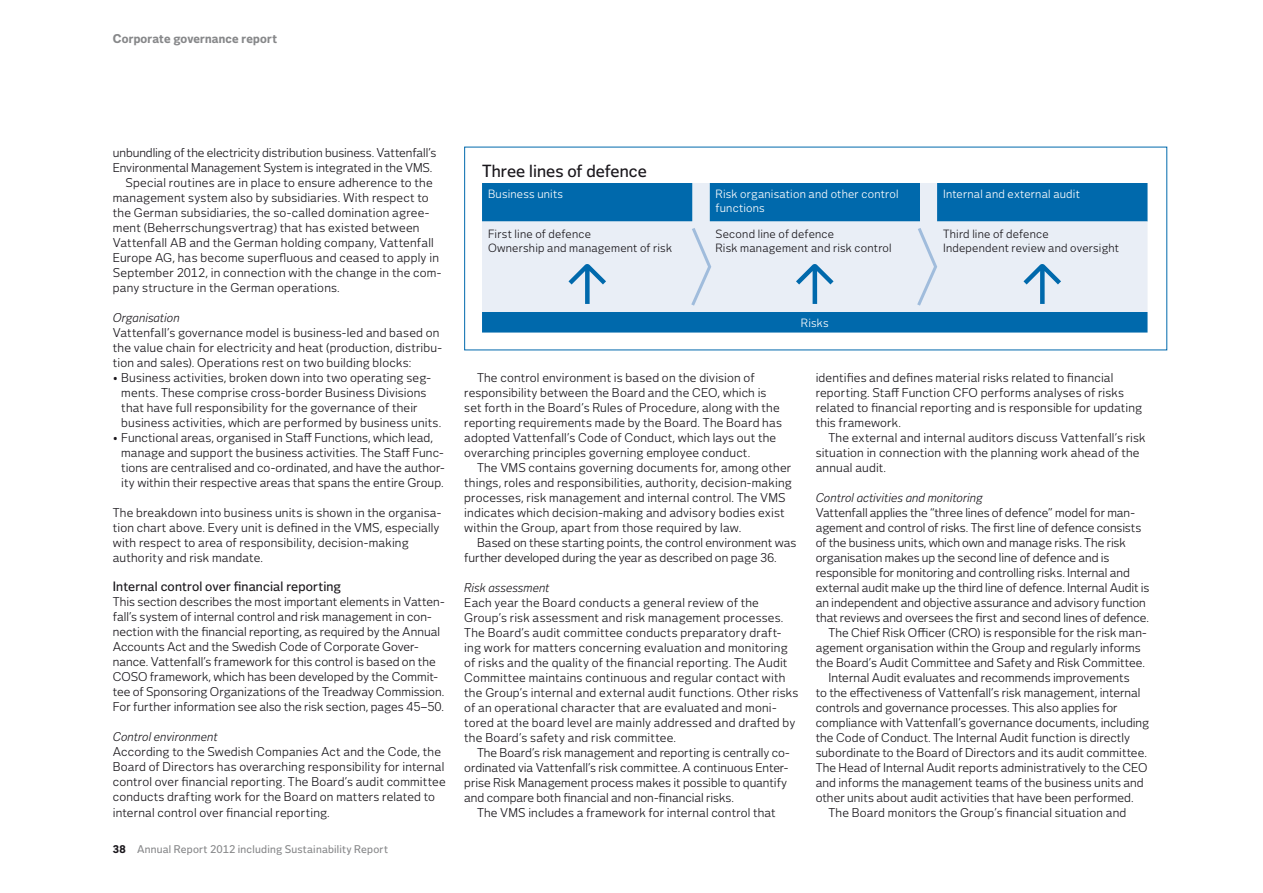
<style>
.page{position:relative;width:1263px;height:893px;background:#fff}
.page>*{position:absolute;margin:0;border:0;box-sizing:border-box;transform-origin:0 0}
.t1{font:500 16.5px "Vattenfall Voice";color:#1a171c}
.t2{font:500 12.75px "Vattenfall Voice";letter-spacing:.01em;color:#1a171c}
.t3{font:12px/15px "Vattenfall Voice";letter-spacing:.005em;color:#1a171c}
.t4{font:italic 12px "Vattenfall Voice";letter-spacing:.005em;color:#1a171c}
.t5{font:800 12px "Vattenfall Voice";letter-spacing:.015em;color:#87888a}
.t6{font:11.25px/14.2px "Vattenfall Voice";letter-spacing:.02em;color:#1a171c}
.t7{font:11.25px/14.2px "Vattenfall Voice";letter-spacing:.02em;color:#fff}
.t8{font:500 10.5px "Vattenfall Voice";letter-spacing:.02em;color:#87888a}
.s1{font-weight:800;color:#1a171c}
</style>
<div class="page">
<div style="left:482px;top:312px;width:665px;height:21px;background:#0069ac"></div>
<svg style="left:482px;top:183px;width:665px;height:129px;background:#9cc2dd"></svg>
<svg style="left:568px;top:264px;width:38px;height:40px;background:#b0cde4"></svg>
<svg style="left:796px;top:264px;width:37px;height:40px"></svg>
<svg style="left:1023px;top:264px;width:38px;height:40px;background:#b0cde4"></svg>
<svg style="left:689px;top:225px;width:24px;height:84px;background:#dfe7f2"></svg>
<svg style="left:915px;top:225px;width:24px;height:84px;background:#dfe7f2"></svg>
<p class="t5" style="left:113px;top:32px;width:166px">Corporate governance report</p>
<p class="t3" style="left:113px;top:145px;width:325px">unbundling of the electricity distribution business. Vattenfall’s</p>
<p class="t3" style="left:113px;top:160px;width:321px">Environmental Management System is integrated in the VMS.</p>
<p class="t3" style="left:126px;top:175px;width:309px">Special routines are in place to ensure adherence to the</p>
<p class="t3" style="left:113px;top:190px;width:317px">management system also by subsidiaries. With respect to</p>
<p class="t3" style="left:113px;top:205px;width:318px">the German subsidiaries, the so-called domination agree-</p>
<p class="t3" style="left:113px;top:220px;width:308px">ment (Beherrschungsvertrag) that has existed between</p>
<p class="t3" style="left:113px;top:235px;width:322px">Vattenfall AB and the German holding company, Vattenfall</p>
<p class="t3" style="left:113px;top:250px;width:328px">Europe AG, has become superfluous and ceased to apply in</p>
<p class="t3" style="left:113px;top:265px;width:330px">September 2012, in connection with the change in the com-</p>
<p class="t3" style="left:113px;top:280px;width:229px">pany structure in the German operations.</p>
<p class="t4" style="left:113px;top:310px;width:68px">Organisation</p>
<p class="t3" style="left:113px;top:325px;width:331px">Vattenfall’s governance model is business-led and based on the value chain for electricity and heat (production, distribu&shy;tion and sales). Operations rest on two building blocks:</p>
<p class="t3" style="left:121px;top:370px;width:321px;text-indent:-9px">• Business activities, broken down into two operating seg&shy;ments. These comprise cross-border Business Divisions that have full responsibility for the governance of their business activities, which are performed by business units.</p>
<p class="t3" style="left:121px;top:430px;width:325px;text-indent:-9px">• Functional areas, organised in Staff Functions, which lead, manage and support the business activities. The Staff Func&shy;tions are centralised and co-ordinated, and have the author&shy;ity within their respective areas that spans the entire Group.</p>
<p class="t3" style="left:113px;top:505px;width:330px">The breakdown into business units is shown in the organisa&shy;tion chart above. Every unit is defined in the VMS, especially with respect to area of responsibility, decision-making authority and risk mandate.</p>
<p class="t2" style="left:113px;top:580px;width:230px">Internal control over financial reporting</p>
<p class="t3" style="left:113px;top:595px;width:333px">This section describes the most important elements in Vatten&shy;fall’s system of internal control and risk management in con&shy;nection with the financial reporting, as required by the Annual Accounts Act and the Swedish Code of Corporate Gover&shy;nance. Vattenfall’s framework for this control is based on the COSO framework, which has been developed by the Commit&shy;tee of Sponsoring Organizations of the Treadway Commission.<br>For further information see also the risk section, pages 45–50.</p>
<p class="t4" style="left:113px;top:729px;width:106px">Control environment</p>
<p class="t3" style="left:113px;top:745px;width:334px">According to the Swedish Companies Act and the Code, the Board of Directors has overarching responsibility for internal control over financial reporting. The Board’s audit committee conducts drafting work for the Board on matters related to internal control over financial reporting.</p>
<p class="t8" style="left:113px;top:843px;width:277px"><span class="s1">38</span> Annual Report 2012 including Sustainability Report</p>
<h1 class="t1" style="left:482px;top:162px;width:166px">Three lines of defence</h1>
<p class="t7" style="left:488px;top:187px;width:77px">Business units</p>
<p class="t7" style="left:715px;top:187px;width:184px">Risk organisation and other control functions</p>
<p class="t7" style="left:943px;top:187px;width:138px">Internal and external audit</p>
<p class="t6" style="left:488px;top:227px;width:186px">First line of defence<br>Ownership and management of risk</p>
<p class="t6" style="left:715px;top:227px;width:178px">Second line of defence<br>Risk management and risk control</p>
<p class="t6" style="left:943px;top:227px;width:178px">Third line of defence<br>Independent review and oversight</p>
<p class="t7" style="left:801px;top:316px;width:29px">Risks</p>
<p class="t3" style="left:464px;top:370px;width:319px;text-indent:13px">The control environment is based on the division of responsibility between the Board and the CEO, which is set forth in the Board’s Rules of Procedure, along with the reporting requirements made by the Board. The Board has adopted Vattenfall’s Code of Conduct, which lays out the overarching principles governing employee conduct.</p>
<p class="t3" style="left:464px;top:460px;width:329px;text-indent:13px">The VMS contains governing documents for, among other things, roles and responsibilities, authority, decision-making processes, risk management and internal control. The VMS indicates which decision-making and advisory bodies exist within the Group, apart from those required by law.</p>
<p class="t3" style="left:464px;top:535px;width:334px;text-indent:13px">Based on these starting points, the control environment was further developed during the year as described on page 36.</p>
<p class="t4" style="left:464px;top:580px;width:87px">Risk assessment</p>
<p class="t3" style="left:464px;top:595px;width:336px">Each year the Board conducts a general review of the Group’s risk assessment and risk management processes.<br>The Board’s audit committee conducts preparatory draft&shy;ing work for matters concerning evaluation and monitoring of risks and the quality of the financial reporting. The Audit Committee maintains continuous and regular contact with the Group’s internal and external audit functions. Other risks of an operational character that are evaluated and moni&shy;tored at the board level are mainly addressed and drafted by the Board’s safety and risk committee.</p>
<p class="t3" style="left:464px;top:745px;width:327px;text-indent:13px">The Board’s risk management and reporting is centrally co&shy;ordinated via Vattenfall’s risk committee. A continuous Enter&shy;prise Risk Management process makes it possible to quantify and compare both financial and non-financial risks.</p>
<p class="t3" style="left:477px;top:805px;width:300px">The VMS includes a framework for internal control that</p>
<p class="t3" style="left:816px;top:370px;width:328px">identifies and defines material risks related to financial reporting. Staff Function CFO performs analyses of risks related to financial reporting and is responsible for updating this framework.</p>
<p class="t3" style="left:816px;top:430px;width:331px;text-indent:13px">The external and internal auditors discuss Vattenfall’s risk situation in connection with the planning work ahead of the annual audit.</p>
<p class="t4" style="left:816px;top:490px;width:169px">Control activities and monitoring</p>
<p class="t3" style="left:816px;top:505px;width:321px">Vattenfall applies the “three lines of defence” model for man-</p>
<p class="t3" style="left:816px;top:520px;width:327px">agement and control of risks. The first line of defence consists</p>
<p class="t3" style="left:816px;top:535px;width:312px">of the business units, which own and manage risks. The risk</p>
<p class="t3" style="left:816px;top:550px;width:295px">organisation makes up the second line of defence and is</p>
<p class="t3" style="left:816px;top:565px;width:316px">responsible for monitoring and controlling risks. Internal and</p>
<p class="t3" style="left:816px;top:580px;width:335px">external audit make up the third line of defence. Internal Audit is</p>
<p class="t3" style="left:816px;top:595px;width:332px">an independent and objective assurance and advisory function</p>
<p class="t3" style="left:816px;top:610px;width:335px">that reviews and oversees the first and second lines of defence.</p>
<p class="t3" style="left:828px;top:625px;width:320px">The Chief Risk Officer (CRO) is responsible for the risk man-</p>
<p class="t3" style="left:816px;top:640px;width:326px">agement organisation within the Group and regularly informs</p>
<p class="t3" style="left:816px;top:655px;width:331px">the Board’s Audit Committee and Safety and Risk Committee.</p>
<p class="t3" style="left:828px;top:670px;width:303px">Internal Audit evaluates and recommends improvements</p>
<p class="t3" style="left:816px;top:685px;width:326px">to the effectiveness of Vattenfall’s risk management, internal</p>
<p class="t3" style="left:816px;top:700px;width:303px">controls and governance processes. This also applies for</p>
<p class="t3" style="left:816px;top:715px;width:335px">compliance with Vattenfall’s governance documents, including</p>
<p class="t3" style="left:816px;top:730px;width:316px">the Code of Conduct. The Internal Audit function is directly</p>
<p class="t3" style="left:816px;top:745px;width:333px">subordinate to the Board of Directors and its audit committee.</p>
<p class="t3" style="left:816px;top:760px;width:333px">The Head of Internal Audit reports administratively to the CEO</p>
<p class="t3" style="left:816px;top:775px;width:329px">and informs the management teams of the business units and</p>
<p class="t3" style="left:816px;top:790px;width:319px">other units about audit activities that have been performed.</p>
<p class="t3" style="left:828px;top:805px;width:299px">The Board monitors the Group’s financial situation and</p>
</div>
